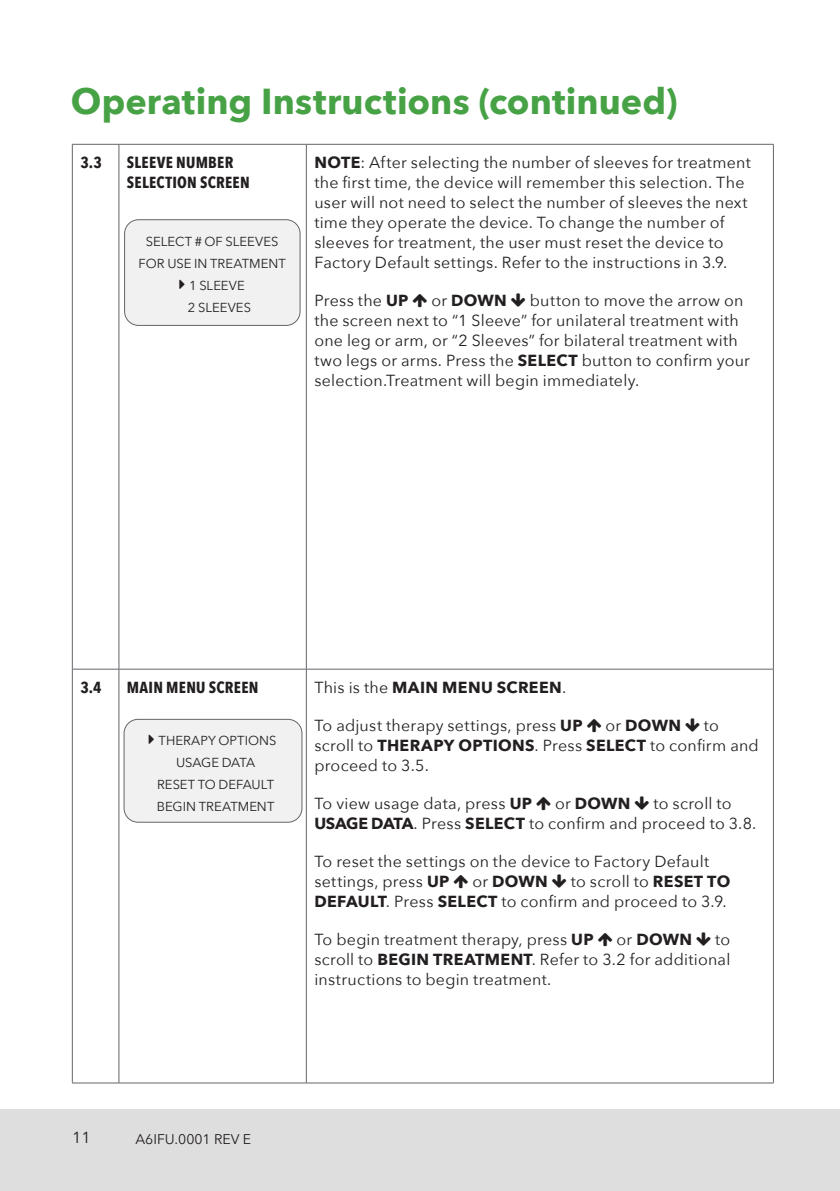
<style>
.page{position:relative;width:840px;height:1191px;background:#fff}
.page>*{position:absolute;margin:0;border:0;box-sizing:border-box;transform-origin:0 0}
.t1{font:700 36px "Avenir Next";color:#47a246}
.t2{font:16px/20px "Avenir Next";letter-spacing:.015em;color:#231f20}
.t3{font:700 16px "Avenir Next";letter-spacing:.02em;color:#231f20}
.t4{font:700 16px/20px "Avenir Next Condensed";letter-spacing:.015em;color:#231f20}
.t5{font:14px "Avenir Next";color:#231f20}
.t6{font:13px/22px "Avenir Next";color:#231f20;text-align:center}
.s1{font-weight:700}
.s2{font-weight:400}
</style>
<div class="page">
<div style="left:0;top:1109px;width:839px;height:82px;background:#dfdedf"></div>
<hr style="left:72px;top:144px;width:47px;height:1px;background:#64656a">
<hr style="left:72px;top:145px;width:1px;height:524px;background:#64656a">
<hr style="left:72px;top:669px;width:1px;height:413px;background:#64656a">
<hr style="left:118px;top:145px;width:1px;height:524px;background:#64656a">
<hr style="left:306px;top:144px;width:467px;height:1px;background:#64656a">
<hr style="left:306px;top:145px;width:1px;height:524px;background:#64656a">
<hr style="left:772px;top:145px;width:1px;height:524px;background:#64656a">
<hr style="left:306px;top:669px;width:1px;height:413px;background:#64656a">
<hr style="left:772px;top:669px;width:1px;height:413px;background:#64656a">
<hr style="left:72px;top:669px;width:47px;height:1px;background:#64656a">
<hr style="left:119px;top:144px;width:187px;height:1px;background:#64656a">
<hr style="left:119px;top:669px;width:187px;height:1px;background:#64656a">
<hr style="left:118px;top:669px;width:1px;height:413px;background:#64656a">
<hr style="left:306px;top:669px;width:467px;height:1px;background:#64656a">
<hr style="left:72px;top:1082px;width:47px;height:1px;background:#64656a">
<hr style="left:119px;top:1082px;width:187px;height:1px;background:#64656a">
<hr style="left:306px;top:1082px;width:467px;height:1px;background:#64656a">
<div style="left:124px;top:220px;width:176px;height:105px;background:#f1f1f1;border-radius:14px"></div>
<div style="left:124px;top:219px;width:176px;height:107px;border:1px solid #64656a;border-radius:14px"></div>
<div style="left:124px;top:719px;width:178px;height:103px;background:#f1f1f1;border-radius:14px"></div>
<div style="left:123px;top:719px;width:179px;height:103px;border:1px solid #64656a;border-radius:14px"></div>
<h1 class="t1" style="left:71px;top:86px;width:608px">Operating Instructions (continued)</h1>
<p class="t4" style="left:80px;top:154px;width:23px">3.3</p>
<p class="t4" style="left:127px;top:153px;width:124px">SLEEVE NUMBER<br>SELECTION SCREEN</p>
<p class="t2" style="left:314px;top:154px;width:437px"><span class="s1">NOTE</span>: After selecting the number of sleeves for treatment the first time, the device will remember this selection. The user will not need to select the number of sleeves the next time they operate the device. To change the number of sleeves for treatment, the user must reset the device to Factory Default settings. Refer to the instructions in 3.9.</p>
<p class="t2" style="left:314px;top:292px;width:96px">Press the <span class="s1">UP</span></p>
<p class="t3" style="left:431px;top:294px;width:77px"><span class="s2">or</span> DOWN</p>
<p class="t6" style="left:146px;top:232px;width:134px">SELECT # OF SLEEVES</p>
<p class="t6" style="left:138px;top:254px;width:149px">FOR USE IN TREATMENT</p>
<p class="t6" style="left:189px;top:276px;width:57px">1 SLEEVE</p>
<p class="t6" style="left:188px;top:298px;width:65px">2 SLEEVES</p>
<p class="t2" style="left:314px;top:292px;width:437px;text-indent:215px">button to move the arrow on the screen next to “1 Sleeve” for unilateral treatment with one leg or arm, or “2 Sleeves” for bilateral treatment with two legs or arms. Press the <span class="s1">SELECT</span> button to confirm your selection.Treatment will begin immediately.</p>
<p class="t4" style="left:80px;top:679px;width:23px">3.4</p>
<p class="t4" style="left:127px;top:677px;width:133px">MAIN MENU SCREEN</p>
<p class="t3" style="left:314px;top:681px;width:253px"><span class="s2">This is the</span> MAIN MENU SCREEN<span class="s2">.</span></p>
<p class="t2" style="left:314px;top:717px;width:270px">To adjust therapy settings, press <span class="s1">UP</span></p>
<p class="t3" style="left:605px;top:719px;width:77px"><span class="s2">or</span> DOWN</p>
<p class="t2" style="left:314px;top:717px;width:445px;text-indent:389px">to scroll to <span class="s1">THERAPY OPTIONS</span>. Press <span class="s1">SELECT</span> to confirm and proceed to 3.5.</p>
<p class="t2" style="left:314px;top:795px;width:219px">To view usage data, press <span class="s1">UP</span></p>
<p class="t3" style="left:554px;top:797px;width:77px"><span class="s2">or</span> DOWN</p>
<p class="t6" style="left:157px;top:730px;width:121px">THERAPY OPTIONS<br>USAGE DATA<br>RESET TO DEFAULT<br>BEGIN TREATMENT</p>
<p class="t2" style="left:314px;top:795px;width:443px;text-indent:339px">to scroll to<br><span class="s1">USAGE DATA</span>. Press <span class="s1">SELECT</span> to confirm and proceed to 3.8.</p>
<p class="t2" style="left:314px;top:853px;width:396px">To reset the settings on the device to Factory Default settings, press <span class="s1">UP</span></p>
<p class="t2" style="left:314px;top:873px;width:417px;text-align:right">to scroll to <span class="s1">RESET TO<br>DEFAULT</span>. Press <span class="s1">SELECT</span> to confirm and proceed to 3.9.</p>
<p class="t2" style="left:314px;top:931px;width:281px">To begin treatment therapy, press <span class="s1">UP</span></p>
<p class="t3" style="left:616px;top:933px;width:77px"><span class="s2">or</span> DOWN</p>
<p class="t3" style="left:472px;top:875px;width:77px"><span class="s2">or</span> DOWN</p>
<p class="t2" style="left:314px;top:931px;width:417px;text-align:justify;text-indent:400px">to scroll to <span class="s1">BEGIN TREATMENT</span>. Refer to 3.2 for additional instructions to begin treatment.</p>
<p class="t2" style="left:72px;top:1128px;width:20px">11</p>
<p class="t5" style="left:135px;top:1130px;width:117px">A6IFU.0001 REV E</p>
</div>
